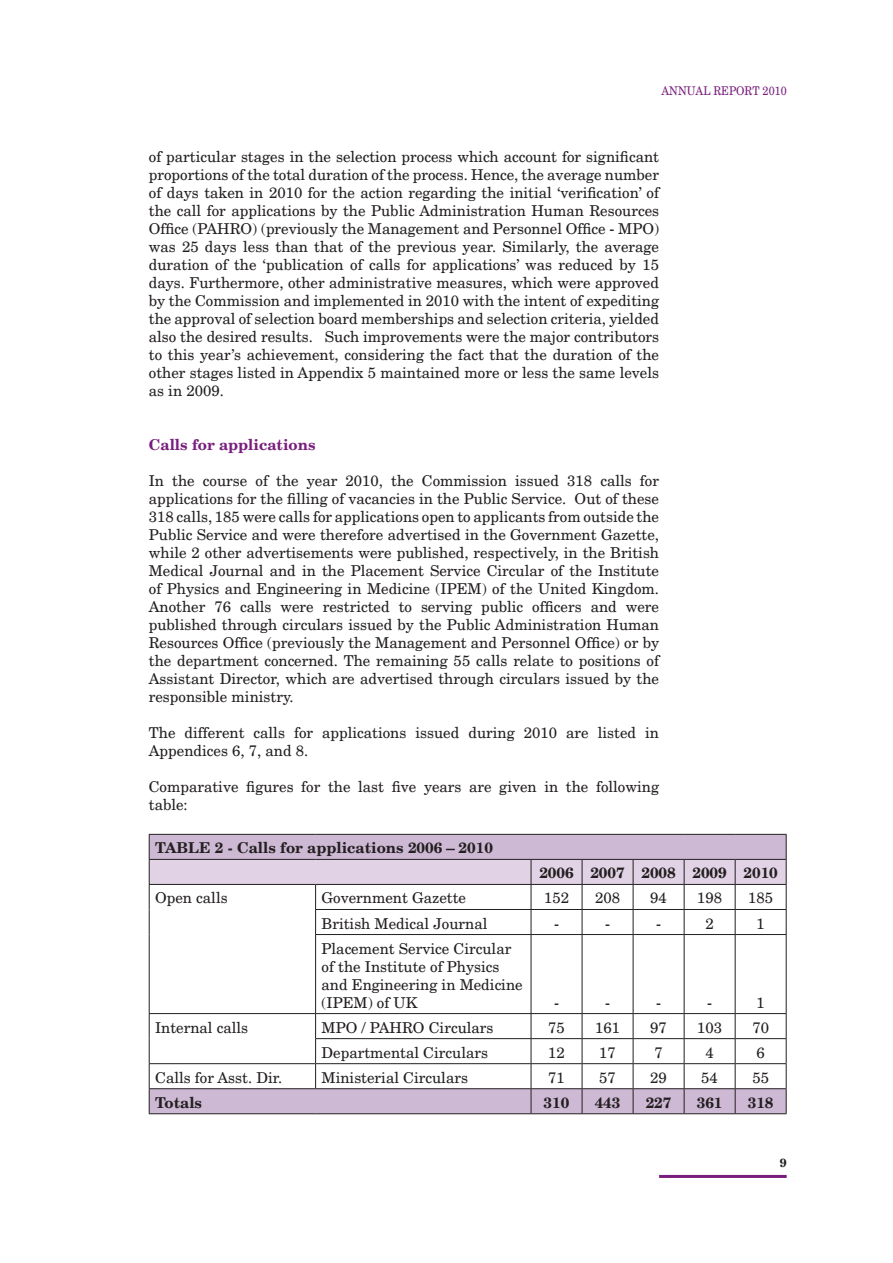
<style>
.page{position:relative;width:893px;height:1263px;background:#fff}
.page>*{position:absolute;margin:0;border:0;box-sizing:border-box;transform-origin:0 0}
.t1{font:15px/18px "New Century Schlbk";color:#231f20}
.t2{font:700 15px "New Century Schlbk";color:#231f20}
.t3{font:700 15px "New Century Schlbk";color:#781d7d}
.t4{font:12px "New Century Schlbk";color:#781d7d;scale:.9 1}
.t5{font:700 12px "New Century Schlbk";color:#231f20}
</style>
<div class="page">
<hr style="left:659px;top:1175px;width:128px;height:3px;background:#781d7d">
<svg style="left:150px;top:935px;width:636px;height:178px"></svg>
<hr style="left:149px;top:934px;width:1px;height:79px;background:#231f20">
<hr style="left:315px;top:934px;width:216px;height:1px;background:#231f20">
<hr style="left:315px;top:935px;width:1px;height:78px;background:#231f20">
<hr style="left:531px;top:934px;width:51px;height:1px;background:#231f20">
<hr style="left:531px;top:935px;width:1px;height:78px;background:#231f20">
<hr style="left:582px;top:934px;width:51px;height:1px;background:#231f20">
<hr style="left:582px;top:935px;width:1px;height:78px;background:#231f20">
<hr style="left:633px;top:934px;width:51px;height:1px;background:#231f20">
<hr style="left:633px;top:935px;width:1px;height:78px;background:#231f20">
<hr style="left:684px;top:934px;width:51px;height:1px;background:#231f20">
<hr style="left:684px;top:935px;width:1px;height:78px;background:#231f20">
<hr style="left:735px;top:934px;width:52px;height:1px;background:#231f20">
<hr style="left:735px;top:935px;width:1px;height:78px;background:#231f20">
<hr style="left:786px;top:935px;width:1px;height:78px;background:#231f20">
<hr style="left:149px;top:1013px;width:167px;height:1px;background:#231f20">
<hr style="left:316px;top:1013px;width:215px;height:1px;background:#231f20">
<hr style="left:531px;top:1013px;width:51px;height:1px;background:#231f20">
<hr style="left:582px;top:1013px;width:51px;height:1px;background:#231f20">
<hr style="left:633px;top:1013px;width:51px;height:1px;background:#231f20">
<hr style="left:684px;top:1013px;width:51px;height:1px;background:#231f20">
<hr style="left:735px;top:1013px;width:52px;height:1px;background:#231f20">
<hr style="left:315px;top:1038px;width:216px;height:1px;background:#231f20">
<hr style="left:531px;top:1038px;width:51px;height:1px;background:#231f20">
<hr style="left:582px;top:1038px;width:51px;height:1px;background:#231f20">
<hr style="left:633px;top:1038px;width:51px;height:1px;background:#231f20">
<hr style="left:684px;top:1038px;width:51px;height:1px;background:#231f20">
<hr style="left:735px;top:1038px;width:52px;height:1px;background:#231f20">
<hr style="left:149px;top:1063px;width:167px;height:1px;background:#231f20">
<hr style="left:316px;top:1063px;width:215px;height:1px;background:#231f20">
<svg style="left:315px;top:1014px;width:1px;height:74px"></svg>
<hr style="left:531px;top:1063px;width:51px;height:1px;background:#231f20">
<hr style="left:582px;top:1063px;width:51px;height:1px;background:#231f20">
<hr style="left:633px;top:1063px;width:51px;height:1px;background:#231f20">
<hr style="left:684px;top:1063px;width:51px;height:1px;background:#231f20">
<hr style="left:735px;top:1063px;width:52px;height:1px;background:#231f20">
<hr style="left:149px;top:1088px;width:167px;height:1px;background:#231f20">
<svg style="left:149px;top:1014px;width:1px;height:99px"></svg>
<hr style="left:316px;top:1088px;width:215px;height:1px;background:#231f20">
<hr style="left:531px;top:1088px;width:51px;height:1px;background:#231f20">
<svg style="left:531px;top:1014px;width:1px;height:99px"></svg>
<hr style="left:582px;top:1088px;width:51px;height:1px;background:#231f20">
<svg style="left:582px;top:1014px;width:1px;height:99px"></svg>
<hr style="left:633px;top:1088px;width:51px;height:1px;background:#231f20">
<svg style="left:633px;top:1014px;width:1px;height:99px"></svg>
<hr style="left:684px;top:1088px;width:51px;height:1px;background:#231f20">
<svg style="left:684px;top:1014px;width:1px;height:99px"></svg>
<hr style="left:735px;top:1088px;width:52px;height:1px;background:#231f20">
<svg style="left:735px;top:1014px;width:1px;height:99px"></svg>
<svg style="left:786px;top:1014px;width:1px;height:99px"></svg>
<hr style="left:149px;top:1113px;width:167px;height:1px;background:#231f20">
<hr style="left:316px;top:1113px;width:215px;height:1px;background:#231f20">
<hr style="left:531px;top:1113px;width:51px;height:1px;background:#231f20">
<hr style="left:582px;top:1113px;width:51px;height:1px;background:#231f20">
<hr style="left:633px;top:1113px;width:51px;height:1px;background:#231f20">
<hr style="left:684px;top:1113px;width:51px;height:1px;background:#231f20">
<hr style="left:735px;top:1113px;width:52px;height:1px;background:#231f20">
<hr style="left:149px;top:834px;width:167px;height:1px;background:#231f20">
<hr style="left:316px;top:834px;width:215px;height:1px;background:#231f20">
<hr style="left:531px;top:834px;width:51px;height:1px;background:#231f20">
<hr style="left:582px;top:834px;width:51px;height:1px;background:#231f20">
<hr style="left:633px;top:834px;width:51px;height:1px;background:#231f20">
<hr style="left:684px;top:834px;width:51px;height:1px;background:#231f20">
<hr style="left:735px;top:834px;width:52px;height:1px;background:#231f20">
<svg style="left:149px;top:835px;width:638px;height:99px"></svg>
<hr style="left:149px;top:859px;width:167px;height:1px;background:#231f20">
<hr style="left:316px;top:859px;width:215px;height:1px;background:#231f20">
<hr style="left:531px;top:859px;width:51px;height:1px;background:#231f20">
<hr style="left:582px;top:859px;width:51px;height:1px;background:#231f20">
<hr style="left:633px;top:859px;width:51px;height:1px;background:#231f20">
<hr style="left:684px;top:859px;width:51px;height:1px;background:#231f20">
<hr style="left:735px;top:859px;width:52px;height:1px;background:#231f20">
<p class="t4" style="left:661px;top:84px;width:141px">ANNUAL REPORT 2010</p>
<p class="t1" style="left:149px;top:147px;width:512px;text-align:justify">of particular stages in the selection process which account for significant proportions of the total duration of the process. Hence, the average number of days taken in 2010 for the action regarding the initial ‘verification’ of the call for applications by the Public Administration Human Resources Office (PAHRO) (previously the Management and Personnel Office - MPO) was 25 days less than that of the previous year. Similarly, the average duration of the ‘publication of calls for applications’ was reduced by 15 days. Furthermore, other administrative measures, which were approved by the Commission and implemented in 2010 with the intent of expediting the approval of selection board memberships and selection criteria, yielded also the desired results. Such improvements were the major contributors to this year’s achievement, considering the fact that the duration of the other stages listed in Appendix 5 maintained more or less the same levels as in 2009.</p>
<p class="t3" style="left:149px;top:435px;width:168px">Calls for applications</p>
<p class="t1" style="left:149px;top:471px;width:512px;text-align:justify">In the course of the year 2010, the Commission issued 318 calls for applications for the filling of vacancies in the Public Service. Out of these 318 calls, 185 were calls for applications open to applicants from outside the Public Service and were therefore advertised in the Government Gazette, while 2 other advertisements were published, respectively, in the British Medical Journal and in the Placement Service Circular of the Institute of Physics and Engineering in Medicine (IPEM) of the United Kingdom.<br>Another 76 calls were restricted to serving public officers and were published through circulars issued by the Public Administration Human Resources Office (previously the Management and Personnel Office) or by the department concerned. The remaining 55 calls relate to positions of Assistant Director, which are advertised through circulars issued by the responsible ministry.</p>
<p class="t1" style="left:149px;top:723px;width:512px">The different calls for applications issued during 2010 are listed in<br>Appendices 6, 7, and 8.</p>
<p class="t1" style="left:149px;top:777px;width:512px">Comparative figures for the last five years are given in the following table:</p>
<p class="t2" style="left:155px;top:838px;width:339px">TABLE 2 - Calls for applications 2006 – 2010</p>
<p class="t2" style="left:539px;top:863px;width:240px">2006 2007 2008 2009 2010</p>
<p class="t1" style="left:155px;top:889px;width:74px">Open calls</p>
<p class="t1" style="left:322px;top:889px;width:146px">Government Gazette</p>
<p class="t1" style="left:544px;top:889px;width:27px">152</p>
<p class="t1" style="left:595px;top:889px;width:27px">208</p>
<p class="t1" style="left:650px;top:889px;width:18px">94</p>
<p class="t1" style="left:697px;top:889px;width:27px">198</p>
<p class="t1" style="left:748px;top:889px;width:27px">185</p>
<p class="t1" style="left:322px;top:914px;width:167px">British Medical Journal</p>
<p class="t1" style="left:554px;top:914px;width:6px">-</p>
<p class="t1" style="left:605px;top:914px;width:6px">-</p>
<p class="t1" style="left:656px;top:914px;width:6px">-</p>
<p class="t1" style="left:705px;top:914px;width:10px">2</p>
<p class="t1" style="left:756px;top:914px;width:10px">1</p>
<p class="t1" style="left:322px;top:939px;width:203px">Placement Service Circular of the Institute of Physics and Engineering in Medicine (IPEM) of UK</p>
<p class="t1" style="left:554px;top:993px;width:6px">-</p>
<p class="t1" style="left:605px;top:993px;width:6px">-</p>
<p class="t1" style="left:656px;top:993px;width:6px">-</p>
<p class="t1" style="left:707px;top:993px;width:6px">-</p>
<p class="t1" style="left:756px;top:993px;width:10px">1</p>
<p class="t1" style="left:155px;top:1018px;width:95px">Internal calls</p>
<p class="t1" style="left:322px;top:1018px;width:173px">MPO / PAHRO Circulars</p>
<p class="t1" style="left:548px;top:1018px;width:18px">75</p>
<p class="t1" style="left:595px;top:1018px;width:27px">161</p>
<p class="t1" style="left:650px;top:1018px;width:18px">97</p>
<p class="t1" style="left:697px;top:1018px;width:27px">103</p>
<p class="t1" style="left:752px;top:1018px;width:18px">70</p>
<p class="t1" style="left:322px;top:1043px;width:168px">Departmental Circulars</p>
<p class="t1" style="left:548px;top:1043px;width:18px">12</p>
<p class="t1" style="left:599px;top:1043px;width:18px">17</p>
<p class="t1" style="left:654px;top:1043px;width:10px">7</p>
<p class="t1" style="left:705px;top:1043px;width:10px">4</p>
<p class="t1" style="left:756px;top:1043px;width:10px">6</p>
<p class="t1" style="left:155px;top:1068px;width:129px">Calls for Asst. Dir.</p>
<p class="t1" style="left:322px;top:1068px;width:148px">Ministerial Circulars</p>
<p class="t1" style="left:548px;top:1068px;width:18px">71</p>
<p class="t1" style="left:599px;top:1068px;width:18px">57</p>
<p class="t1" style="left:650px;top:1068px;width:18px">29</p>
<p class="t1" style="left:701px;top:1068px;width:18px">54</p>
<p class="t1" style="left:752px;top:1068px;width:18px">55</p>
<p class="t2" style="left:155px;top:1093px;width:48px">Totals</p>
<p class="t2" style="left:544px;top:1093px;width:27px">310</p>
<p class="t2" style="left:595px;top:1093px;width:27px">443</p>
<p class="t2" style="left:646px;top:1093px;width:27px">227</p>
<p class="t2" style="left:697px;top:1093px;width:27px">361</p>
<p class="t2" style="left:748px;top:1093px;width:27px">318</p>
<p class="t5" style="left:780px;top:1155px;width:8px">9</p>
</div>
